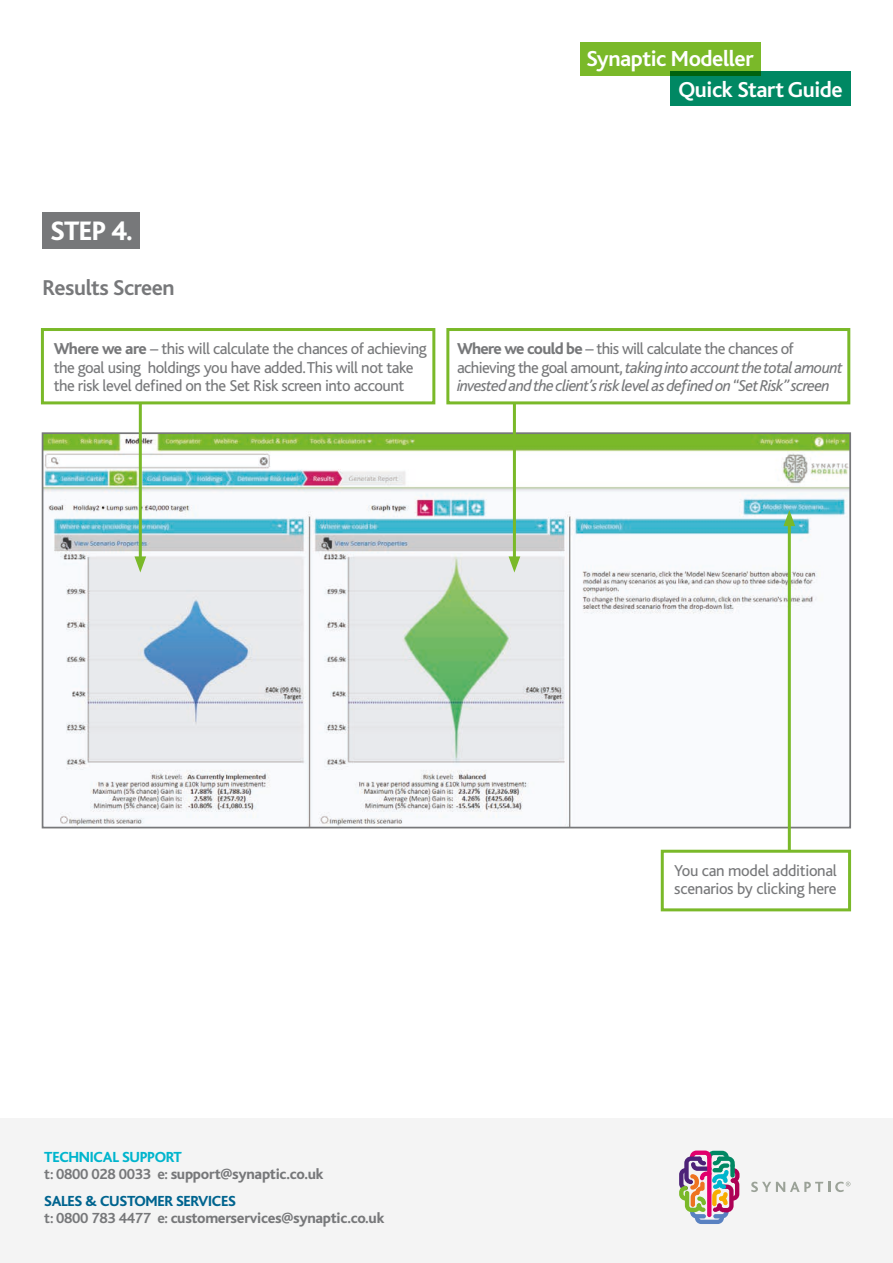
<style>
.page{position:relative;width:893px;height:1263px;background:#fff}
.page>*{position:absolute;margin:0;border:0;box-sizing:border-box;transform-origin:0 0}
.t1{font:800 27.9px "Bliss";color:#fff}
.t2{font:700 22.8px "Bliss";letter-spacing:-.02em;color:#fff}
.t3{font:700 22.65px "Bliss";letter-spacing:-.02em;color:#fff}
.t4{font:700 22.5px "Bliss";letter-spacing:-.02em;color:#77787a}
.t5{font:16.5px/18px "Bliss";letter-spacing:-.03em;color:#77787a}
.t6{font:italic 16.5px/18px "Bliss";letter-spacing:-.04em;color:#77787a}
.t7{font:800 15.3px/16.5px "Bliss";letter-spacing:-.02em;color:#77787a}
.s1{font-weight:800}
.s2{font-weight:800;font-style:normal}
.s3{font-style:normal}
.s4{color:#00b5cd}
.s5{font-weight:700}
.s6{color:#00648f}
</style>
<div class="page">
<img style="left:45px;top:435px;width:803px;height:390px">
<div style="left:42px;top:432px;width:809px;height:396px;border:2px solid #77787a"></div>
<hr style="left:139px;top:361px;width:3px;height:201px;background:#7ab929">
<svg style="left:134px;top:556px;width:12px;height:16px"></svg>
<div style="left:43px;top:213px;width:97px;height:36px;background:#77787a"></div>
<div style="left:670px;top:71px;width:180px;height:35px;background:#008863"></div>
<div style="left:580px;top:43px;width:180px;height:33px;background:#7ab929"></div>
<hr style="left:788px;top:520px;width:3px;height:353px;background:#7ab929">
<svg style="left:783px;top:510px;width:12px;height:16px"></svg>
<hr style="left:513px;top:379px;width:3px;height:183px;background:#7ab929">
<svg style="left:509px;top:556px;width:11px;height:16px"></svg>
<div style="left:661px;top:850px;width:190px;height:61px;background:#fff;border:3px solid #7ab929"></div>
<div style="left:446px;top:328px;width:404px;height:76px;background:#fff;border:3px solid #7ab929"></div>
<div style="left:41px;top:328px;width:394px;height:76px;background:#fff;border:3px solid #7ab929"></div>
<div style="left:0;top:1118px;width:893px;height:145px;background:#f4f4f4"></div>
<svg style="left:679px;top:1150px;width:60px;height:74px"></svg>
<div style="left:730px;top:1163px;width:5px;height:14px;background:#008863;border-radius:2px"></div>
<svg style="left:751px;top:1181px;width:99px;height:11px"></svg>
<h2 class="t2" style="left:586px;top:47px;width:169px">Synaptic Modeller</h2>
<h3 class="t3" style="left:678px;top:77px;width:166px">Quick Start Guide</h3>
<h1 class="t1" style="left:50px;top:217px;width:84px">STEP 4.</h1>
<h3 class="t4" style="left:43px;top:276px;width:134px">Results Screen</h3>
<p class="t5" style="left:54px;top:340px;width:375px"><span class="s1">Where we are</span> – this will calculate the chances of achieving the goal using holdings you have added. This will not take the risk level defined on the Set Risk screen into account</p>
<p class="t6" style="left:457px;top:340px;width:387px"><span class="s2">Where we could be</span> <span class="s3">– this will calculate the chances of achieving the goal amount,</span> taking into account the total amount invested and the client’s risk level as defined on “Set Risk” screen</p>
<p class="t7" style="left:44px;top:1149px;width:281px"><span class="s4">TECHNICAL SUPPORT<br></span><span class="s5">t: 0800 028 0033 e:</span> support@synaptic.co.uk</p>
<p class="t7" style="left:44px;top:1193px;width:342px"><span class="s6">SALES &amp; CUSTOMER SERVICES<br></span><span class="s5">t: 0800 783 4477 e:</span> customerservices@synaptic.co.uk</p>
<p class="t5" style="left:674px;top:862px;width:164px">You can model additional scenarios by clicking here</p>
</div>
